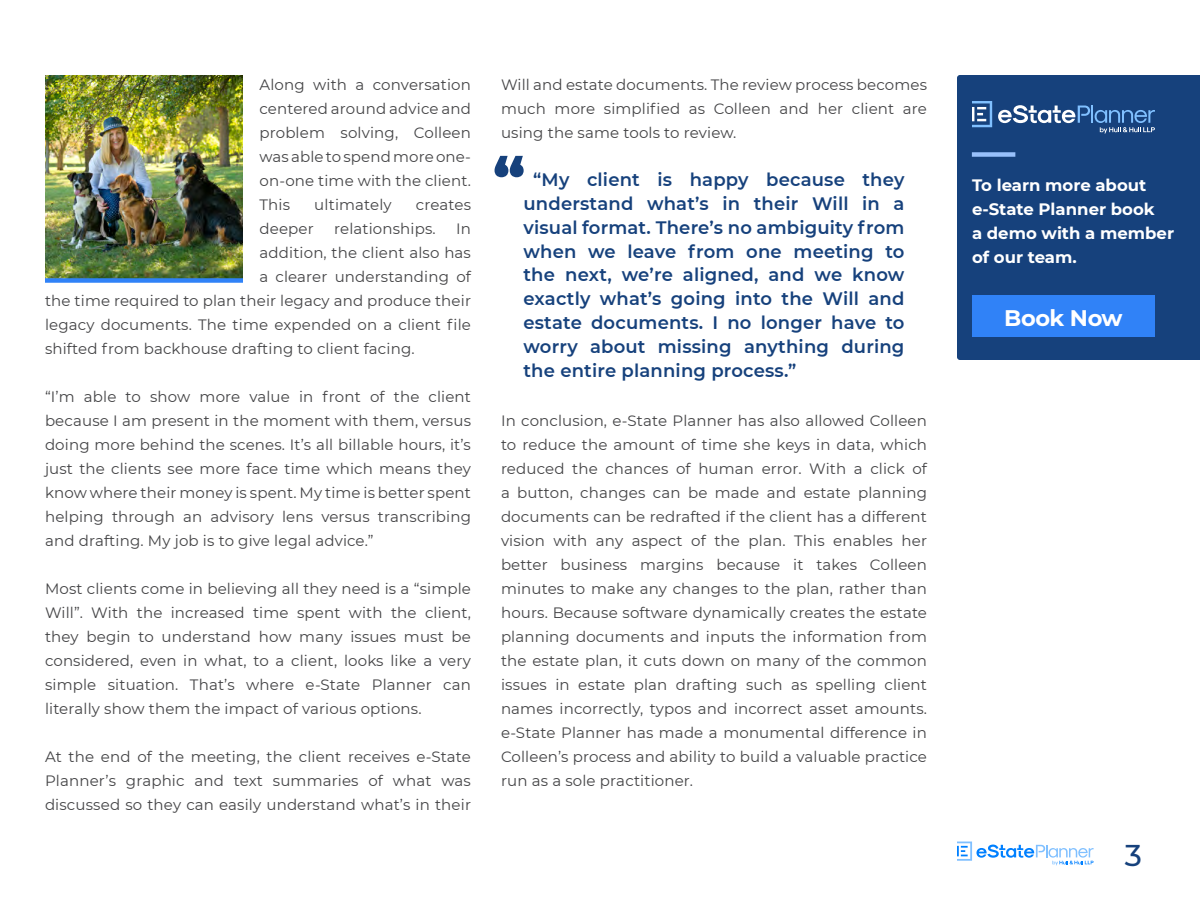
<style>
.page{position:relative;width:1200px;height:900px;background:#fff}
.page>*{position:absolute;margin:0;border:0;box-sizing:border-box;transform-origin:0 0}
.t1{font:900 52.5px "Montserrat";color:#16417c}
.t2{font:500 30px "Montserrat";color:#16417c}
.t3{font:700 22.5px "Montserrat";letter-spacing:-.02em;color:#fff}
.t4{font:600 18px/24px "Montserrat";letter-spacing:.01em;color:#16417c;text-align:justify}
.t5{font:700 16.5px/24px "Montserrat";color:#fff}
.t6{font:15px/24px "Montserrat";letter-spacing:.01em;color:#444446;text-align:justify}
</style>
<div class="page">
<svg style="left:957px;top:842px;width:137px;height:23px"></svg>
<div style="left:957px;top:75px;width:243px;height:285px;background:#16417c"></div>
<svg style="left:972px;top:101px;width:20px;height:26px"></svg>
<svg style="left:998px;top:105px;width:157px;height:29px;background:#436a9c"></svg>
<div style="left:972px;top:152px;width:43px;height:5px;background:#98c0fb"></div>
<div style="left:972px;top:296px;width:183px;height:42px;background:#3082f7"></div>
<img style="left:45px;top:75px;width:198px;height:203px">
<div style="left:45px;top:278px;width:198px;height:5px;background:#3082f7"></div>
<p class="t6" style="left:260px;top:72px;width:213px">Along with a conversation centered around advice and problem solving, Colleen was able to spend more one&shy;on-one time with the client.<br>This</p>
<p class="t6" style="left:314px;top:192px;width:79px">ultimately</p>
<p class="t6" style="left:416px;top:192px;width:57px">creates</p>
<p class="t6" style="left:260px;top:216px;width:56px">deeper</p>
<p class="t6" style="left:334px;top:216px;width:103px">relationships.</p>
<p class="t6" style="left:456px;top:216px;width:16px">In</p>
<p class="t6" style="left:260px;top:240px;width:213px">addition, the client also has</p>
<p class="t6" style="left:260px;top:264px;width:213px">a clearer understanding of</p>
<p class="t6" style="left:45px;top:288px;width:428px">the time required to plan their legacy and produce their</p>
<p class="t6" style="left:45px;top:312px;width:428px">legacy documents. The time expended on a client file</p>
<p class="t6" style="left:45px;top:336px;width:371px">shifted from backhouse drafting to client facing.</p>
<p class="t6" style="left:45px;top:384px;width:428px">“I’m able to show more value in front of the client because I am present in the moment with them, versus doing more behind the scenes. It’s all billable hours, it’s just the clients see more face time which means they know where their money is spent. My time is better spent helping through an advisory lens versus transcribing and drafting. My job is to give legal advice.”</p>
<p class="t6" style="left:45px;top:576px;width:428px">Most clients come in believing all they need is a “simple Will”. With the increased time spent with the client, they begin to understand how many issues must be considered, even in what, to a client, looks like a very simple situation. That’s where e-State Planner can literally show them the impact of various options.</p>
<p class="t6" style="left:45px;top:744px;width:428px">At the end of the meeting, the client receives e-State Planner’s graphic and text summaries of what was discussed so they can easily understand what’s in their</p>
<p class="t6" style="left:501px;top:72px;width:428px">Will and estate documents. The review process becomes much more simplified as Colleen and her client are using the same tools to review.</p>
<p class="t4" style="left:523px;top:166px;width:383px;text-indent:10px">“My client is happy because they understand what’s in their Will in a visual format. There’s no ambiguity from when we leave from one meeting to the next, we’re aligned, and we know exactly what’s going into the Will and estate documents. I no longer have to worry about missing anything during the entire planning process.”</p>
<p class="t6" style="left:501px;top:408px;width:428px">In conclusion, e-State Planner has also allowed Colleen to reduce the amount of time she keys in data, which reduced the chances of human error. With a click of a button, changes can be made and estate planning documents can be redrafted if the client has a different vision with any aspect of the plan. This enables her better business margins because it takes Colleen minutes to make any changes to the plan, rather than hours. Because software dynamically creates the estate planning documents and inputs the information from the estate plan, it cuts down on many of the common issues in estate plan drafting such as spelling client names incorrectly, typos and incorrect asset amounts. e-State Planner has made a monumental difference in Colleen’s process and ability to build a valuable practice run as a sole practitioner.</p>
<h1 class="t1" style="left:494px;top:137px;width:33px">“</h1>
<p class="t5" style="left:972px;top:173px;width:204px">To learn more about e-State Planner book<br>a demo with a member of our team.</p>
<h3 class="t3" style="left:1004px;top:302px;width:120px">Book Now</h3>
<h2 class="t2" style="left:1125px;top:834px;width:19px">3</h2>
</div>
